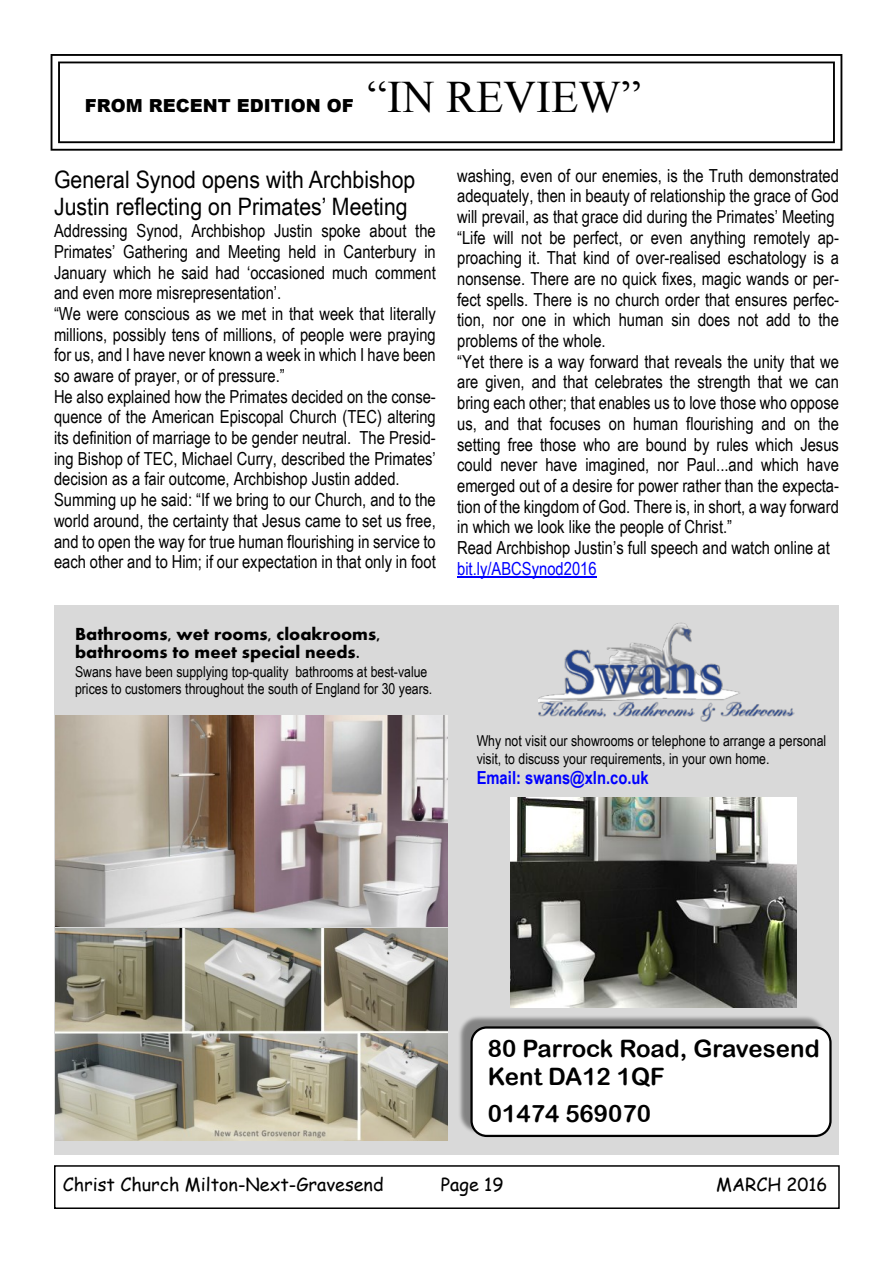
<style>
.page{position:relative;width:893px;height:1263px;background:#fff}
.page>*{position:absolute;margin:0;border:0;box-sizing:border-box;transform-origin:0 0}
.t1{font:45px "Times New Roman";color:#000}
.t2{font:24px/27.6px "Arial Narrow";color:#000;scale:1.08 1}
.t3{font:24px/27.8px "Arial Rounded MT Bold";color:#000}
.t4{font:18px/20.7px "Arial Narrow";color:#000}
.t5{font:700 18px/18px "Aharoni";color:#000}
.t6{font:18px "Comic Sans MS";color:#000}
.t7{font:700 18px "Arial Narrow";color:#00f}
.t8{font:18px "Arial Narrow";color:#00f}
.t9{font:900 18px "Arial";color:#000}
.t10{font:15px/17.2px "Arial Narrow";color:#000}
</style>
<div class="page">
<div style="left:54px;top:1165px;width:786px;height:44px;background:#fff;border:2px solid #000"></div>
<div style="left:54px;top:605px;width:785px;height:550px;background:#d9d9d9"></div>
<img style="left:539px;top:622px;width:255px;height:100px">
<img style="left:56px;top:929px;width:391px;height:211px">
<img style="left:56px;top:715px;width:391px;height:212px">
<img style="left:511px;top:797px;width:286px;height:211px">
<img style="left:459px;top:1016px;width:364px;height:116px">
<div style="left:470px;top:1026px;width:362px;height:111px;background:#fff;border:2px solid #000;border-radius:15px"></div>
<hr style="left:457px;top:577px;width:140px;height:1px;background:#00f">
<svg style="left:51px;top:54px;width:791px;height:97px"></svg>
<p class="t9" style="left:85px;top:99px;width:271px">FROM RECENT EDITION OF</p>
<h1 class="t1" style="left:367px;top:81px;width:275px">“IN REVIEW”</h1>
<h2 class="t2" style="left:54px;top:168px;width:336px">General Synod opens with Archbishop<br>Justin reflecting on Primates’ Meeting</h2>
<p class="t4" style="left:54px;top:222px;width:383px">Addressing Synod, Archbishop Justin spoke about the Primates’ Gathering and Meeting held in Canterbury in January which he said had ‘occasioned much comment and even more misrepresentation’.<br>“We were conscious as we met in that week that literally millions, possibly tens of millions, of people were praying for us, and I have never known a week in which I have been so aware of prayer, or of pressure.”<br>He also explained how the Primates decided on the conse&shy;quence of the American Episcopal Church (TEC) altering its definition of marriage to be gender neutral. The Presid&shy;ing Bishop of TEC, Michael Curry, described the Primates’ decision as a fair outcome, Archbishop Justin added.<br>Summing up he said: “If we bring to our Church, and to the world around, the certainty that Jesus came to set us free, and to open the way for true human flourishing in service to each other and to Him; if our expectation in that only in foot</p>
<p class="t5" style="left:75px;top:627px;width:307px">Bathrooms, wet rooms, cloakrooms, bathrooms to meet special needs.</p>
<p class="t10" style="left:75px;top:664px;width:359px">Swans have been supplying top-quality bathrooms at best-value prices to customers throughout the south of England for 30 years.</p>
<p class="t4" style="left:457px;top:167px;width:383px">washing, even of our enemies, is the Truth demonstrated adequately, then in beauty of relationship the grace of God will prevail, as that grace did during the Primates’ Meeting “Life will not be perfect, or even anything remotely ap&shy;proaching it. That kind of over-realised eschatology is a nonsense. There are no quick fixes, magic wands or per&shy;fect spells. There is no church order that ensures perfec&shy;tion, nor one in which human sin does not add to the problems of the whole.<br>“Yet there is a way forward that reveals the unity that we are given, and that celebrates the strength that we can bring each other; that enables us to love those who oppose us, and that focuses on human flourishing and on the setting free those who are bound by rules which Jesus could never have imagined, nor Paul...and which have emerged out of a desire for power rather than the expecta&shy;tion of the kingdom of God. There is, in short, a way forward in which we look like the people of Christ.”<br>Read Archbishop Justin’s full speech and watch online at</p>
<p class="t8" style="left:457px;top:561px;width:141px">bit.ly/ABCSynod2016</p>
<p class="t10" style="left:477px;top:734px;width:351px">Why not visit our showrooms or telephone to arrange a personal visit, to discuss your requirements, in your own home.</p>
<p class="t7" style="left:477px;top:771px;width:174px">Email: swans@xln.co.uk</p>
<h2 class="t3" style="left:488px;top:1037px;width:333px">80 Parrock Road, Gravesend<br>Kent DA12 1QF</h2>
<h2 class="t3" style="left:488px;top:1101px;width:164px">01474 569070</h2>
<p class="t6" style="left:63px;top:1177px;width:322px">Christ Church Milton-Next-Gravesend</p>
<p class="t6" style="left:441px;top:1177px;width:64px">Page 19</p>
<p class="t6" style="left:716px;top:1177px;width:113px">MARCH 2016</p>
</div>
